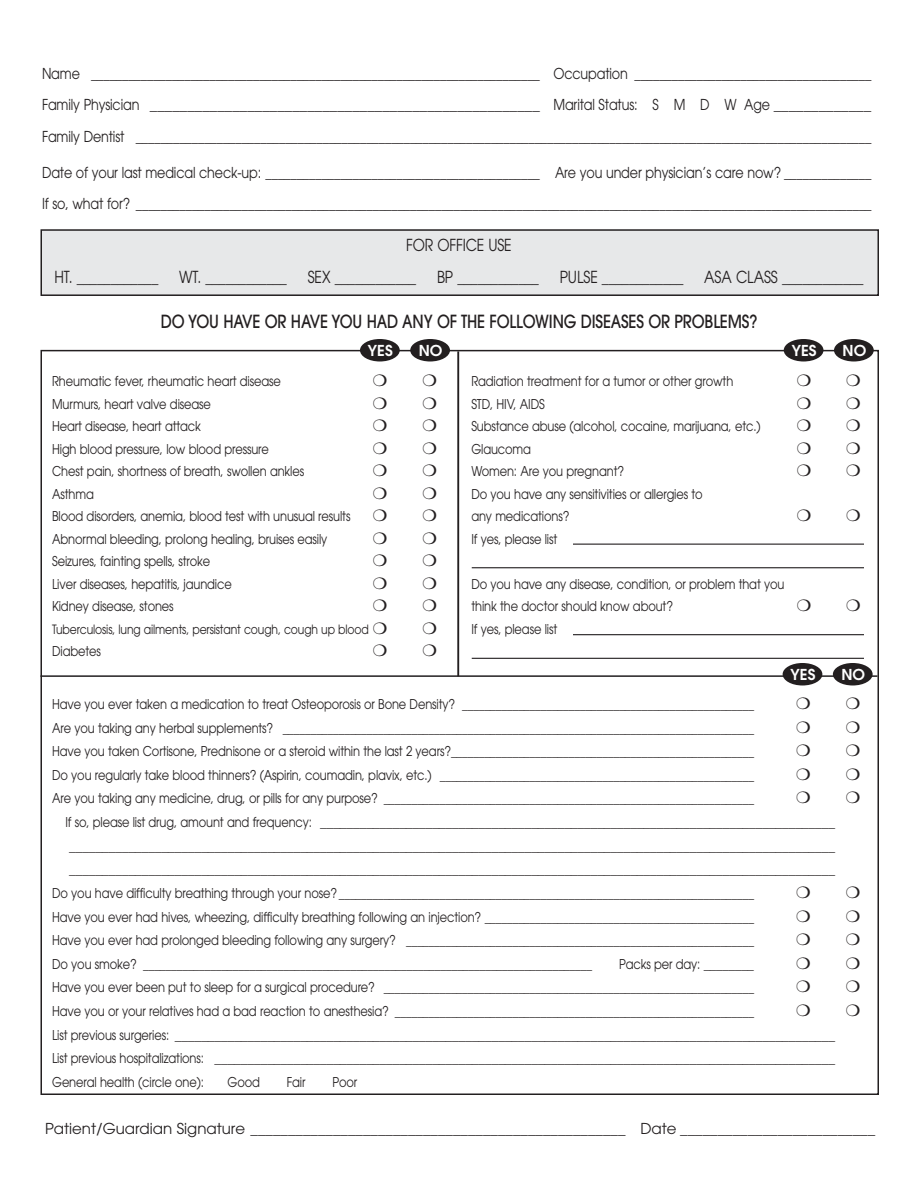
<style>
.page{position:relative;width:918px;height:1188px;background:#fff}
.page>*{position:absolute;margin:0;border:0;box-sizing:border-box;transform-origin:0 0}
.t1{font:500 18px "Avant Garde";letter-spacing:-.01em;color:#231f20;scale:.85 1}
.t2{font:16.5px "Avant Garde";letter-spacing:-.005em;color:#231f20;scale:.85 1}
.t3{font:15px/31.5px "Avant Garde";letter-spacing:-.01em;color:#231f20;text-align:justify;scale:.85 1}
.t4{font:15px "Avant Garde";letter-spacing:-.01em;color:#231f20}
.t5{font:600 15px "Avant Garde";color:#fff}
.t6{font:13.5px/23.7px "Avant Garde";letter-spacing:-.01em;color:#231f20;text-align:justify;scale:.85 1}
.t7{font:13.5px "Avant Garde";letter-spacing:-.01em;color:#231f20}
.t8{font:12.75px "Avant Garde";letter-spacing:-.01em;color:#231f20;scale:.85 1}
</style>
<div class="page">
<div style="left:41px;top:230px;width:837px;height:65px;background:#e7e8e9"></div>
<div style="left:40px;top:229px;width:839px;height:67px;border:2px solid #231f20"></div>
<div style="left:360px;top:339px;width:40px;height:23px;background:#231f20;border-radius:50%"></div>
<div style="left:410px;top:339px;width:40px;height:23px;background:#231f20;border-radius:50%"></div>
<hr style="left:457px;top:351px;width:2px;height:325px;background:#231f20">
<div style="left:784px;top:339px;width:40px;height:23px;background:#231f20;border-radius:50%"></div>
<div style="left:834px;top:339px;width:40px;height:23px;background:#231f20;border-radius:50%"></div>
<hr style="left:573px;top:544px;width:291px;height:1px;background:#231f20">
<hr style="left:472px;top:567px;width:392px;height:1px;background:#231f20">
<hr style="left:573px;top:634px;width:291px;height:1px;background:#231f20">
<hr style="left:472px;top:658px;width:392px;height:1px;background:#231f20">
<hr style="left:40px;top:675px;width:838px;height:2px;background:#231f20">
<div style="left:783px;top:663px;width:39px;height:23px;background:#231f20;border-radius:50%"></div>
<div style="left:833px;top:663px;width:40px;height:23px;background:#231f20;border-radius:50%"></div>
<p class="t3" style="left:42px;top:59px;width:977px">Name ________________________________________________________________________ Occupation ______________________________________ Family Physician ____________________________________________________ Marital Status: S M D W Age _____________ Family Dentist ______________________________________________________________________________________________________________________</p>
<p class="t3" style="left:42px;top:158px;width:978px">Date of your last medical check-up: ____________________________________________ Are you under physician’s care now? ______________<br>If so, what for? ______________________________________________________________________________________________________________________</p>
<p class="t2" style="left:406px;top:239px;width:126px">FOR OFFICE USE</p>
<p class="t2" style="left:54px;top:271px;width:124px">HT. ____________</p>
<p class="t2" style="left:179px;top:271px;width:128px">WT. ____________</p>
<p class="t2" style="left:308px;top:271px;width:129px">SEX ____________</p>
<p class="t2" style="left:437px;top:271px;width:121px">BP ____________</p>
<p class="t2" style="left:560px;top:271px;width:147px">PULSE ____________</p>
<p class="t2" style="left:704px;top:271px;width:189px">ASA CLASS ____________</p>
<h1 class="t1" style="left:161px;top:315px;width:703px">DO YOU HAVE OR HAVE YOU HAD ANY OF THE FOLLOWING DISEASES OR PROBLEMS?</h1>
<p class="t5" style="left:368px;top:345px;width:26px">YES</p>
<p class="t5" style="left:419px;top:345px;width:25px">NO</p>
<p class="t5" style="left:792px;top:345px;width:26px">YES</p>
<p class="t5" style="left:843px;top:345px;width:25px">NO</p>
<p class="t6" style="left:52px;top:370px;width:271px">Rheumatic fever, rheumatic heart disease</p>
<p class="t6" style="left:471px;top:370px;width:310px">Radiation treatment for a tumor or other growth</p>
<p class="t6" style="left:52px;top:393px;width:188px">Murmurs, heart valve disease</p>
<p class="t6" style="left:471px;top:393px;width:88px">STD, HIV, AIDS</p>
<p class="t6" style="left:52px;top:415px;width:177px">Heart disease, heart attack</p>
<p class="t6" style="left:471px;top:415px;width:342px">Substance abuse (alcohol, cocaine, marijuana, etc.)</p>
<p class="t6" style="left:52px;top:438px;width:257px">High blood pressure, low blood pressure</p>
<p class="t6" style="left:471px;top:438px;width:72px">Glaucoma</p>
<p class="t6" style="left:52px;top:460px;width:298px">Chest pain, shortness of breath, swollen ankles</p>
<p class="t6" style="left:471px;top:460px;width:181px">Women: Are you pregnant?</p>
<p class="t6" style="left:52px;top:483px;width:51px">Asthma</p>
<p class="t6" style="left:471px;top:483px;width:274px">Do you have any sensitivities or allergies to</p>
<p class="t6" style="left:52px;top:505px;width:353px">Blood disorders, anemia, blood test with unusual results</p>
<p class="t6" style="left:471px;top:505px;width:117px">any medications?</p>
<p class="t6" style="left:52px;top:528px;width:325px">Abnormal bleeding, prolong healing, bruises easily</p>
<p class="t6" style="left:471px;top:528px;width:103px">If yes, please list</p>
<p class="t6" style="left:52px;top:550px;width:188px">Seizures, fainting spells, stroke</p>
<p class="t6" style="left:52px;top:573px;width:213px">Liver diseases, hepatitis, jaundice</p>
<p class="t6" style="left:471px;top:573px;width:370px">Do you have any disease, condition, or problem that you</p>
<p class="t6" style="left:52px;top:595px;width:145px">Kidney disease, stones</p>
<p class="t6" style="left:471px;top:595px;width:239px">think the doctor should know about?</p>
<p class="t8" style="left:52px;top:624px;width:396px">Tuberculosis, lung ailments, persistant cough, cough up blood ❍</p>
<p class="t6" style="left:471px;top:618px;width:103px">If yes, please list</p>
<p class="t6" style="left:52px;top:640px;width:59px">Diabetes</p>
<p class="t5" style="left:791px;top:669px;width:26px">YES</p>
<p class="t5" style="left:841px;top:669px;width:25px">NO</p>
<p class="t6" style="left:52px;top:693px;width:827px">Have you ever taken a medication to treat Osteoporosis or Bone Density? ____________________________________________________</p>
<p class="t6" style="left:52px;top:717px;width:827px">Are you taking any herbal supplements? ____________________________________________________________________________________</p>
<p class="t6" style="left:52px;top:741px;width:827px">Have you taken Cortisone, Prednisone or a steroid within the last 2 years?______________________________________________________</p>
<p class="t6" style="left:52px;top:764px;width:827px">Do you regularly take blood thinners? (Aspirin, coumadin, plavix, etc.) ________________________________________________________</p>
<p class="t6" style="left:52px;top:788px;width:827px">Are you taking any medicine, drug, or pills for any purpose? __________________________________________________________________</p>
<p class="t6" style="left:65px;top:811px;width:907px">If so, please list drug, amount and frequency: ______________________________________________________________________________</p>
<p class="t7" style="left:69px;top:841px;width:767px">____________________________________________________________________________________________________________________</p>
<p class="t7" style="left:69px;top:864px;width:767px">____________________________________________________________________________________________________________________</p>
<p class="t6" style="left:52px;top:882px;width:827px">Do you have difficulty breathing through your nose?__________________________________________________________________________</p>
<p class="t6" style="left:52px;top:906px;width:827px">Have you ever had hives, wheezing, difficulty breathing following an injection? ________________________________________________</p>
<p class="t6" style="left:52px;top:930px;width:827px">Have you ever had prolonged bleeding following any surgery? ______________________________________________________________</p>
<p class="t6" style="left:52px;top:953px;width:637px">Do you smoke? ________________________________________________________________________________</p>
<p class="t6" style="left:619px;top:953px;width:160px">Packs per day: ________</p>
<p class="t6" style="left:52px;top:977px;width:827px">Have you ever been put to sleep for a surgical procedure? __________________________________________________________________</p>
<p class="t6" style="left:52px;top:1000px;width:827px">Have you or your relatives had a bad reaction to anesthesia? ________________________________________________________________</p>
<p class="t6" style="left:52px;top:1024px;width:923px">List previous surgeries: ____________________________________________________________________________________________________ List previous hospitalizations: ______________________________________________________________________________________________ General health (circle one):</p>
<p class="t6" style="left:227px;top:1071px;width:40px">Good</p>
<p class="t6" style="left:287px;top:1071px;width:24px">Fair</p>
<p class="t6" style="left:332px;top:1071px;width:31px">Poor</p>
<p class="t4" style="left:45px;top:1123px;width:832px">Patient/Guardian Signature __________________________________________________ Date __________________________</p>
</div>
